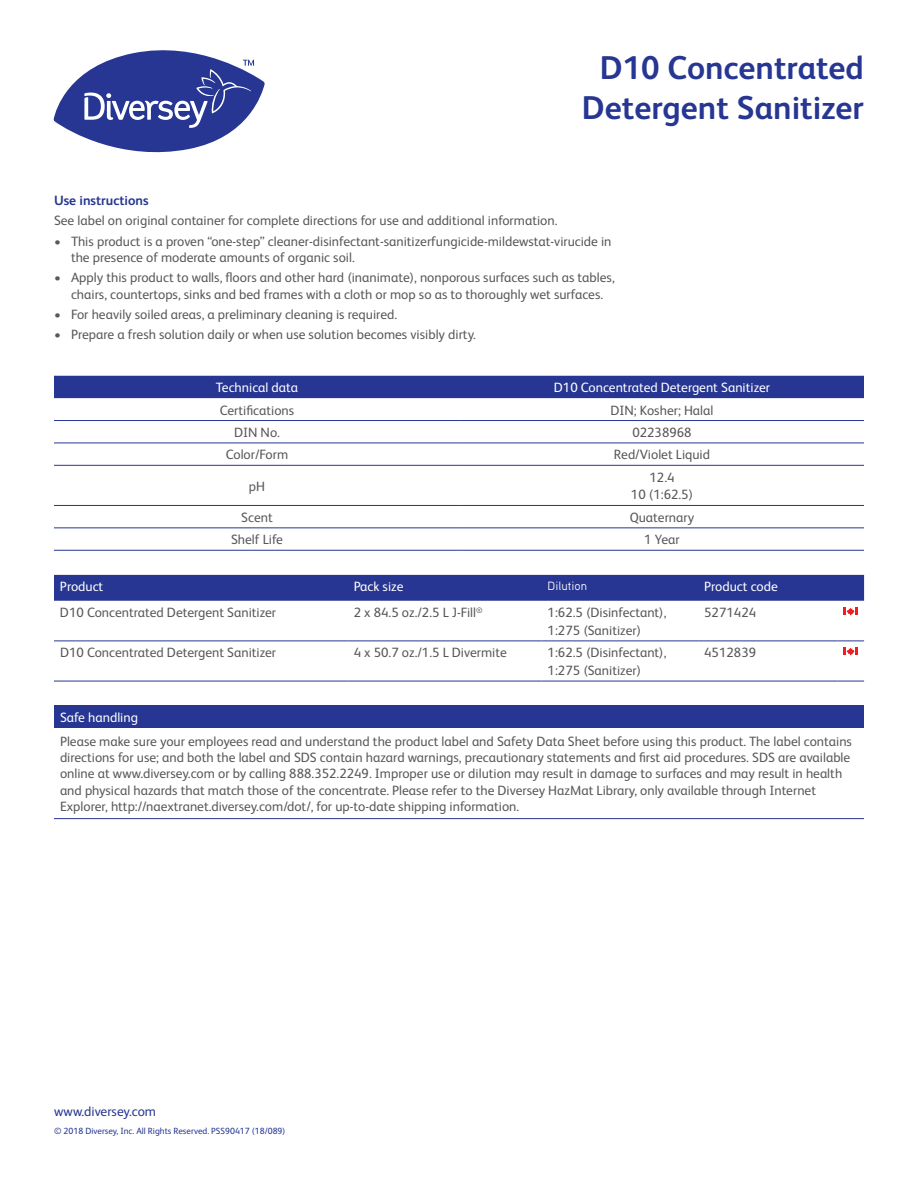
<style>
.page{position:relative;width:918px;height:1188px;background:#fff}
.page>*{position:absolute;margin:0;border:0;box-sizing:border-box;transform-origin:0 0}
.t1{font:700 33px/39.6px "FS Albert Pro";color:#263692;text-align:center}
.t2{font:13.5px/16.2px "FS Albert Pro";color:#57585a}
.t3{font:13.5px "FS Albert Pro";color:#fff}
.t4{font:13.5px "FS Albert Pro";color:#263692}
.t5{font:700 13.5px "FS Albert Pro";color:#263692}
.t6{font:12px "Aaux Pro OT";letter-spacing:.005em;color:#fff}
.t7{font:9px "FS Albert Pro";color:#263692}
</style>
<div class="page">
<div style="left:54px;top:575px;width:810px;height:26px;background:#263692"></div>
<hr style="left:54px;top:681px;width:294px;height:1px;background:#263692">
<hr style="left:348px;top:681px;width:194px;height:1px;background:#263692">
<hr style="left:542px;top:681px;width:156px;height:1px;background:#263692">
<hr style="left:698px;top:681px;width:140px;height:1px;background:#263692">
<svg style="left:838px;top:681px;width:26px;height:1px"></svg>
<hr style="left:54px;top:641px;width:294px;height:1px;background:#263692">
<hr style="left:348px;top:641px;width:194px;height:1px;background:#263692">
<hr style="left:542px;top:641px;width:156px;height:1px;background:#263692">
<hr style="left:698px;top:641px;width:140px;height:1px;background:#263692">
<svg style="left:838px;top:641px;width:26px;height:1px"></svg>
<div style="left:54px;top:705px;width:810px;height:23px;background:#263692"></div>
<hr style="left:54px;top:818px;width:810px;height:1px;background:#263692">
<svg style="left:844px;top:608px;width:13px;height:7px"></svg>
<svg style="left:844px;top:648px;width:13px;height:7px"></svg>
<div style="left:54px;top:376px;width:810px;height:22px;background:#263692"></div>
<hr style="left:54px;top:420px;width:406px;height:1px;background:#263692">
<hr style="left:54px;top:443px;width:406px;height:1px;background:#263692">
<hr style="left:460px;top:420px;width:404px;height:1px;background:#263692">
<hr style="left:460px;top:443px;width:404px;height:1px;background:#263692">
<hr style="left:54px;top:465px;width:406px;height:1px;background:#263692">
<hr style="left:460px;top:465px;width:404px;height:1px;background:#263692">
<hr style="left:54px;top:505px;width:406px;height:1px;background:#263692">
<hr style="left:460px;top:505px;width:404px;height:1px;background:#263692">
<hr style="left:54px;top:527px;width:406px;height:1px;background:#263692">
<hr style="left:460px;top:527px;width:404px;height:1px;background:#263692">
<hr style="left:54px;top:550px;width:406px;height:1px;background:#263692">
<hr style="left:460px;top:550px;width:404px;height:1px;background:#263692">
<svg style="left:53px;top:50px;width:212px;height:103px"></svg>
<h1 class="t1" style="left:582px;top:47px;width:284px">D10 Concentrated<br>Detergent Sanitizer</h1>
<p class="t5" style="left:54px;top:191px;width:96px">Use instructions</p>
<p class="t2" style="left:54px;top:212px;width:505px">See label on original container for complete directions for use and additional information.</p>
<p class="t2" style="left:71px;top:232px;width:542px;text-indent:-17px">• This product is a proven “one-step” cleaner-disinfectant-sanitizerfungicide-mildewstat-virucide in the presence of moderate amounts of organic soil.</p>
<p class="t2" style="left:54px;top:269px;width:562px;text-align:center">• Apply this product to walls, floors and other hard (inanimate), nonporous surfaces such as tables, chairs, countertops, sinks and bed frames with a cloth or mop so as to thoroughly wet surfaces.</p>
<p class="t2" style="left:54px;top:305px;width:345px">• For heavily soiled areas, a preliminary cleaning is required.</p>
<p class="t2" style="left:54px;top:326px;width:423px">• Prepare a fresh solution daily or when use solution becomes visibly dirty.</p>
<p class="t3" style="left:216px;top:378px;width:84px">Technical data</p>
<p class="t3" style="left:554px;top:378px;width:218px">D10 Concentrated Detergent Sanitizer</p>
<p class="t2" style="left:220px;top:401px;width:76px">Certifications</p>
<p class="t2" style="left:611px;top:401px;width:105px">DIN; Kosher; Halal</p>
<p class="t2" style="left:234px;top:423px;width:47px">DIN No.</p>
<p class="t2" style="left:632px;top:423px;width:61px">02238968</p>
<p class="t2" style="left:226px;top:446px;width:64px">Color/Form</p>
<p class="t2" style="left:614px;top:446px;width:98px">Red/Violet Liquid</p>
<p class="t2" style="left:249px;top:477px;width:18px">pH</p>
<p class="t2" style="left:631px;top:467px;width:64px;line-height:17.7px;text-align:center">12.4<br>10 (1:62.5)</p>
<p class="t2" style="left:241px;top:508px;width:33px">Scent</p>
<p class="t2" style="left:630px;top:508px;width:66px">Quaternary</p>
<p class="t2" style="left:231px;top:531px;width:53px">Shelf Life</p>
<p class="t2" style="left:644px;top:531px;width:37px">1 Year</p>
<p class="t3" style="left:60px;top:577px;width:45px">Product</p>
<p class="t3" style="left:354px;top:577px;width:51px">Pack size</p>
<p class="t6" style="left:548px;top:578px;width:41px">Dilution</p>
<p class="t3" style="left:704px;top:577px;width:75px">Product code</p>
<p class="t2" style="left:60px;top:603px;width:218px">D10 Concentrated Detergent Sanitizer</p>
<p class="t2" style="left:354px;top:603px;width:131px">2 x 84.5 oz./2.5 L J-Fill<sup>®</sup></p>
<p class="t2" style="left:548px;top:603px;width:120px;line-height:17.7px">1:62.5 (Disinfectant),<br>1:275 (Sanitizer)</p>
<p class="t2" style="left:704px;top:603px;width:53px">5271424</p>
<p class="t2" style="left:60px;top:644px;width:218px">D10 Concentrated Detergent Sanitizer</p>
<p class="t2" style="left:354px;top:644px;width:155px">4 x 50.7 oz./1.5 L Divermite</p>
<p class="t2" style="left:548px;top:643px;width:120px;line-height:17.7px">1:62.5 (Disinfectant),<br>1:275 (Sanitizer)</p>
<p class="t2" style="left:704px;top:644px;width:53px">4512839</p>
<p class="t3" style="left:60px;top:707px;width:80px">Safe handling</p>
<p class="t2" style="left:60px;top:732px;width:794px">Please make sure your employees read and understand the product label and Safety Data Sheet before using this product. The label contains directions for use; and both the label and SDS contain hazard warnings, precautionary statements and first aid procedures. SDS are available online at www.diversey.com or by calling 888.352.2249. Improper use or dilution may result in damage to surfaces and may result in health and physical hazards that match those of the concentrate. Please refer to the Diversey HazMat Library, only available through Internet Explorer, http://naextranet.diversey.com/dot/, for up-to-date shipping information.</p>
<p class="t4" style="left:54px;top:1102px;width:104px">www.diversey.com</p>
<p class="t7" style="left:54px;top:1125px;width:233px">© 2018 Diversey, Inc. All Rights Reserved. PSS90417 (18/089)</p>
</div>
